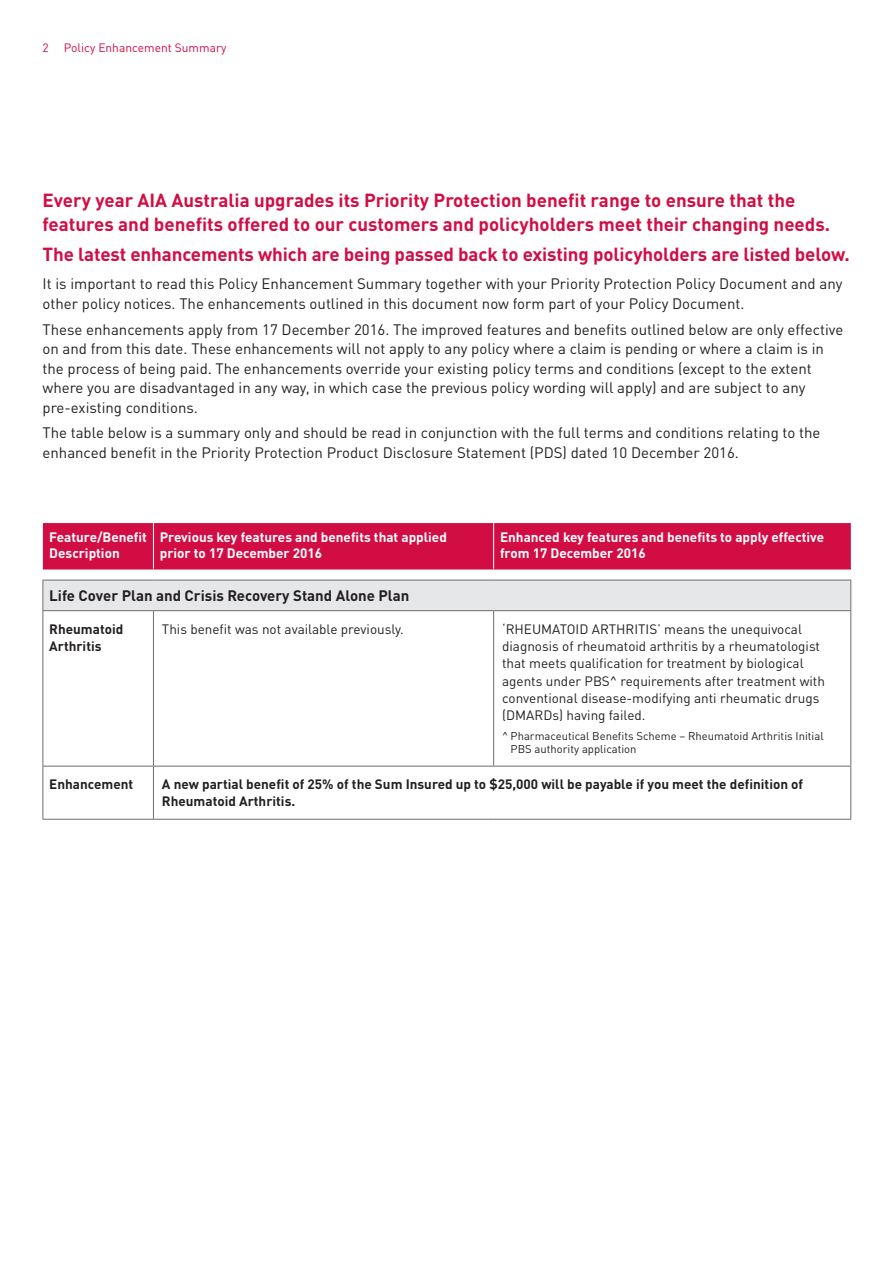
<style>
.page{position:relative;width:893px;height:1263px;background:#fff}
.page>*{position:absolute;margin:0;border:0;box-sizing:border-box;transform-origin:0 0}
.t1{font:700 18.75px/24px "DINOT";color:#d20d44}
.t2{font:15px/19.5px "DINOT";color:#231f20}
.t3{font:700 15px "DINOT";color:#231f20}
.t4{font:13.5px/17.2px "DINOT";color:#231f20}
.t5{font:700 13.5px/16.5px "DINOT";color:#fff}
.t6{font:700 13.5px/17.2px "DINOT";color:#231f20}
.t7{font:12px "DINOT";color:#d20d44}
.t8{font:11.25px/13.5px "DINOT";color:#231f20}
</style>
<div class="page">
<div style="left:43px;top:523px;width:808px;height:46px;background:#d20d44"></div>
<div style="left:43px;top:580px;width:808px;height:31px;background:#e6e7e9"></div>
<hr style="left:43px;top:610px;width:110px;height:1px;background:#6c6d70">
<hr style="left:153px;top:610px;width:341px;height:1px;background:#6c6d70">
<hr style="left:153px;top:611px;width:1px;height:155px;background:#6c6d70">
<hr style="left:494px;top:610px;width:357px;height:1px;background:#6c6d70">
<hr style="left:493px;top:611px;width:1px;height:155px;background:#6c6d70">
<hr style="left:43px;top:766px;width:110px;height:1px;background:#6c6d70">
<hr style="left:153px;top:766px;width:341px;height:1px;background:#6c6d70">
<hr style="left:153px;top:766px;width:1px;height:53px;background:#6c6d70">
<hr style="left:494px;top:766px;width:357px;height:1px;background:#6c6d70">
<hr style="left:43px;top:569px;width:110px;height:1px;background:#d20d44">
<hr style="left:153px;top:569px;width:341px;height:1px;background:#d20d44">
<hr style="left:494px;top:569px;width:357px;height:1px;background:#d20d44">
<hr style="left:43px;top:580px;width:1px;height:30px;background:#6c6d70">
<hr style="left:850px;top:580px;width:1px;height:30px;background:#6c6d70">
<hr style="left:43px;top:611px;width:1px;height:155px;background:#6c6d70">
<hr style="left:850px;top:611px;width:1px;height:155px;background:#6c6d70">
<hr style="left:43px;top:766px;width:1px;height:53px;background:#6c6d70">
<hr style="left:850px;top:766px;width:1px;height:53px;background:#6c6d70">
<hr style="left:153px;top:523px;width:1px;height:46px;background:#fff">
<hr style="left:493px;top:523px;width:1px;height:46px;background:#fff">
<hr style="left:43px;top:580px;width:110px;height:1px;background:#6c6d70">
<hr style="left:153px;top:580px;width:341px;height:1px;background:#6c6d70">
<hr style="left:494px;top:580px;width:357px;height:1px;background:#6c6d70">
<hr style="left:43px;top:819px;width:110px;height:1px;background:#6c6d70">
<hr style="left:153px;top:819px;width:341px;height:1px;background:#6c6d70">
<hr style="left:494px;top:819px;width:357px;height:1px;background:#6c6d70">
<p class="t7" style="left:43px;top:40px;width:8px">2</p>
<p class="t7" style="left:64px;top:40px;width:164px">Policy Enhancement Summary</p>
<p class="t1" style="left:43px;top:187px;width:789px">Every year AIA Australia upgrades its Priority Protection benefit range to ensure that the features and benefits offered to our customers and policyholders meet their changing needs.</p>
<p class="t1" style="left:43px;top:242px;width:809px">The latest enhancements which are being passed back to existing policyholders are listed below.</p>
<p class="t2" style="left:43px;top:274px;width:801px">It is important to read this Policy Enhancement Summary together with your Priority Protection Policy Document and any other policy notices. The enhancements outlined in this document now form part of your Policy Document.</p>
<p class="t2" style="left:43px;top:319px;width:802px">These enhancements apply from 17 December 2016. The improved features and benefits outlined below are only effective on and from this date. These enhancements will not apply to any policy where a claim is pending or where a claim is in the process of being paid. The enhancements override your existing policy terms and conditions (except to the extent where you are disadvantaged in any way, in which case the previous policy wording will apply) and are subject to any pre-existing conditions.</p>
<p class="t2" style="left:43px;top:423px;width:779px">The table below is a summary only and should be read in conjunction with the full terms and conditions relating to the enhanced benefit in the Priority Protection Product Disclosure Statement (PDS) dated 10 December 2016.</p>
<p class="t5" style="left:49px;top:528px;width:99px">Feature/Benefit<br>Description</p>
<p class="t5" style="left:160px;top:528px;width:289px">Previous key features and benefits that applied prior to 17 December 2016</p>
<p class="t5" style="left:500px;top:528px;width:326px">Enhanced key features and benefits to apply effective from 17 December 2016</p>
<p class="t3" style="left:49px;top:586px;width:362px">Life Cover Plan and Crisis Recovery Stand Alone Plan</p>
<p class="t6" style="left:49px;top:620px;width:76px">Rheumatoid<br>Arthritis</p>
<p class="t4" style="left:162px;top:620px;width:243px">This benefit was not available previously.</p>
<p class="t4" style="left:502px;top:620px;width:324px">‘RHEUMATOID ARTHRITIS’ means the unequivocal diagnosis of rheumatoid arthritis by a rheumatologist that meets qualification for treatment by biological agents under PBS^ requirements after treatment with conventional disease-modifying anti rheumatic drugs (DMARDs) having failed.</p>
<p class="t8" style="left:511px;top:729px;width:314px;text-indent:-9px">^ Pharmaceutical Benefits Scheme – Rheumatoid Arthritis Initial<br>PBS authority application</p>
<p class="t6" style="left:49px;top:775px;width:85px">Enhancement</p>
<p class="t6" style="left:162px;top:775px;width:643px">A new partial benefit of 25% of the Sum Insured up to $25,000 will be payable if you meet the definition of<br>Rheumatoid Arthritis.</p>
</div>
